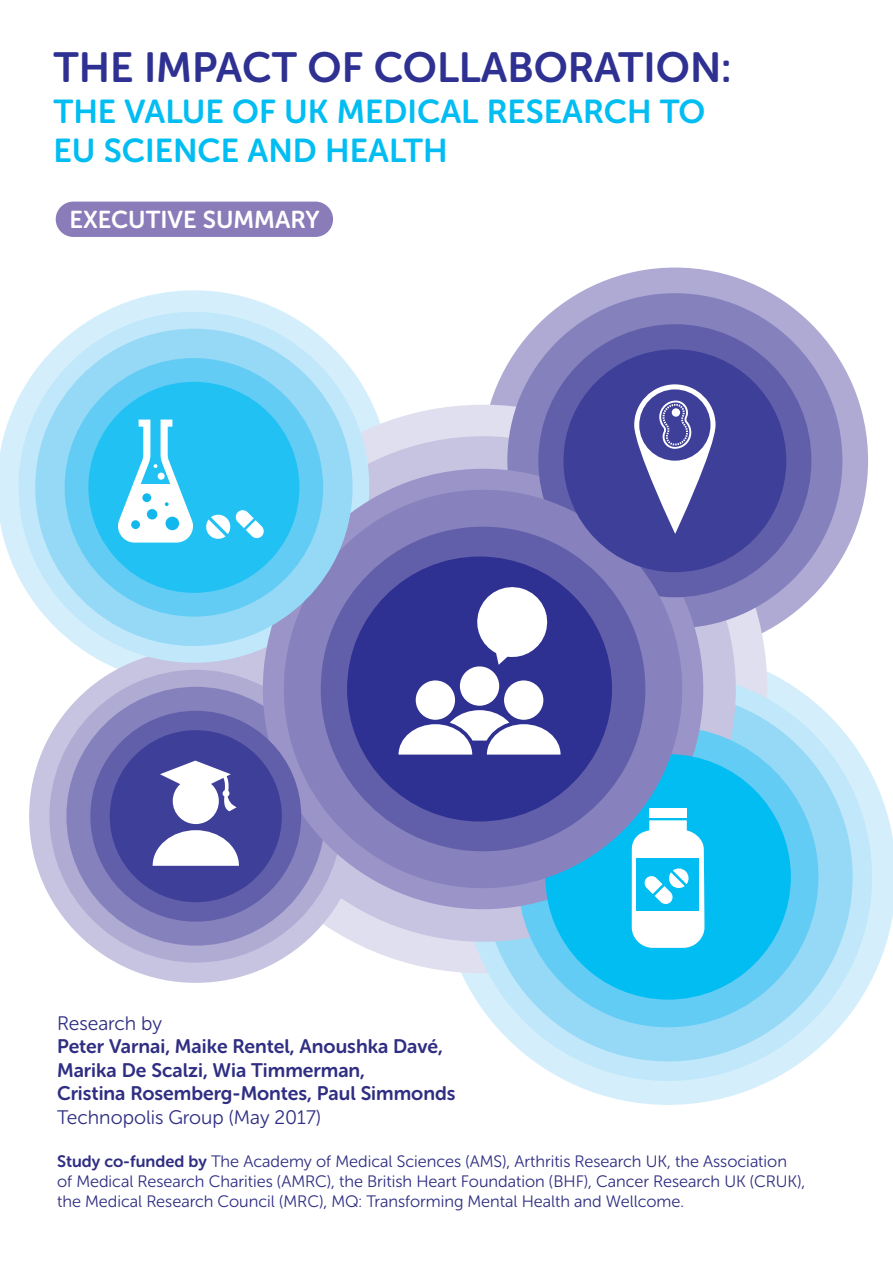
<style>
.page{position:relative;width:893px;height:1263px;background:#fff}
.page>*{position:absolute;margin:0;border:0;box-sizing:border-box;transform-origin:0 0}
.t1{font:42px "Museo Sans Rounded 700";color:#2e3092}
.t2{font:33px/39px "Museo Sans Rounded 700";color:#01bdf2}
.t3{font:24.3px "Museo Sans Rounded 700";color:#fff}
.t4{font:19.5px/23.4px "Museo Sans Rounded 700";color:#2f2e82}
.t5{font:16.5px/19.8px "Museo Sans Rounded 300";color:#2f2e82}
.s1{font-family:"Museo Sans Rounded 300"}
.s2{font-family:"Museo Sans Rounded 700"}
</style>
<div class="page">
<div style="left:482px;top:268px;width:386px;height:386px;background:#afaad3;border-radius:50%"></div>
<svg style="left:442px;top:649px;width:451px;height:456px"></svg>
<svg style="left:0;top:290px;width:390px;height:379px"></svg>
<div style="left:199px;top:405px;width:568px;height:568px;background:#e0dfef;border-radius:50%"></div>
<div style="left:29px;top:649px;width:333px;height:334px;background:#c6c4e1;border-radius:50%"></div>
<div style="left:464px;top:673px;width:408px;height:408px;background:#c0e7fa;border-radius:50%"></div>
<div style="left:484px;top:692px;width:369px;height:369px;background:#96d9f6;border-radius:50%"></div>
<div style="left:230px;top:436px;width:506px;height:506px;background:#c6c4e1;border-radius:50%"></div>
<div style="left:507px;top:293px;width:335px;height:335px;background:#8581bd;border-radius:50%"></div>
<div style="left:49px;top:670px;width:293px;height:292px;background:#b0abd3;border-radius:50%"></div>
<div style="left:66px;top:687px;width:259px;height:258px;background:#8581bd;border-radius:50%"></div>
<div style="left:18px;top:312px;width:351px;height:351px;background:#c0e7fa;border-radius:50%"></div>
<div style="left:518px;top:726px;width:300px;height:301px;background:#62ccf5;border-radius:50%"></div>
<div style="left:263px;top:469px;width:440px;height:440px;background:#9a94c8;border-radius:50%"></div>
<div style="left:545px;top:754px;width:246px;height:245px;background:#01bdf2;border-radius:50%"></div>
<div style="left:649px;top:808px;width:38px;height:9px;background:#fff"></div>
<svg style="left:632px;top:820px;width:72px;height:128px"></svg>
<div style="left:538px;top:324px;width:273px;height:273px;background:#625faa;border-radius:50%"></div>
<div style="left:284px;top:490px;width:398px;height:398px;background:#8781bd;border-radius:50%"></div>
<div style="left:321px;top:527px;width:324px;height:324px;background:#625faa;border-radius:50%"></div>
<div style="left:347px;top:556px;width:265px;height:265px;background:#2e3092;border-radius:50%"></div>
<div style="left:563px;top:349px;width:223px;height:223px;background:#3e3f99;border-radius:50%"></div>
<div style="left:35px;top:329px;width:318px;height:317px;background:#96d9f6;border-radius:50%"></div>
<div style="left:65px;top:358px;width:258px;height:259px;background:#62ccf5;border-radius:50%"></div>
<div style="left:88px;top:382px;width:211px;height:211px;background:#21c2f3;border-radius:50%"></div>
<div style="left:90px;top:711px;width:211px;height:211px;background:#625faa;border-radius:50%"></div>
<div style="left:110px;top:730px;width:172px;height:172px;background:#3e3f99;border-radius:50%"></div>
<div style="left:173px;top:778px;width:46px;height:46px;background:#fff;border-radius:50%"></div>
<svg style="left:153px;top:830px;width:86px;height:36px"></svg>
<svg style="left:160px;top:761px;width:77px;height:50px"></svg>
<svg style="left:634px;top:384px;width:82px;height:150px"></svg>
<div style="left:672px;top:408px;width:8px;height:9px;background:#fff;border-radius:50%"></div>
<svg style="left:477px;top:587px;width:71px;height:78px"></svg>
<div style="left:460px;top:666px;width:39px;height:40px;background:#fff;border-radius:50%"></div>
<svg style="left:398px;top:677px;width:163px;height:78px"></svg>
<svg style="left:206px;top:510px;width:58px;height:29px"></svg>
<svg style="left:118px;top:420px;width:75px;height:123px"></svg>
<div style="left:147px;top:509px;width:10px;height:10px;background:#12b8ed;border-radius:50%"></div>
<div style="left:166px;top:517px;width:13px;height:13px;background:#12b8ed;border-radius:50%"></div>
<div style="left:56px;top:202px;width:277px;height:35px;background:#8a7cb9"></div>
<p class="t1" style="left:53px;top:45px;width:680px">THE IMPACT OF COLLABORATION:</p>
<p class="t2" style="left:53px;top:92px;width:653px">THE VALUE OF UK MEDICAL RESEARCH TO<br>EU SCIENCE AND HEALTH</p>
<p class="t3" style="left:70px;top:206px;width:251px">EXECUTIVE SUMMARY</p>
<p class="t4" style="left:57px;top:1012px;width:400px"><span class="s1">Research by<br></span>Peter Varnai, Maike Rentel, Anoushka Davé,<br>Marika De Scalzi, Wia Timmerman,<br>Cristina Rosemberg-Montes, Paul Simmonds<br><span class="s1">Technopolis Group (May 2017)</span></p>
<p class="t5" style="left:57px;top:1151px;width:750px"><span class="s2">Study co-funded by</span> The Academy of Medical Sciences (AMS), Arthritis Research UK, the Association of Medical Research Charities (AMRC), the British Heart Foundation (BHF), Cancer Research UK (CRUK), the Medical Research Council (MRC), MQ: Transforming Mental Health and Wellcome.</p>
</div>
